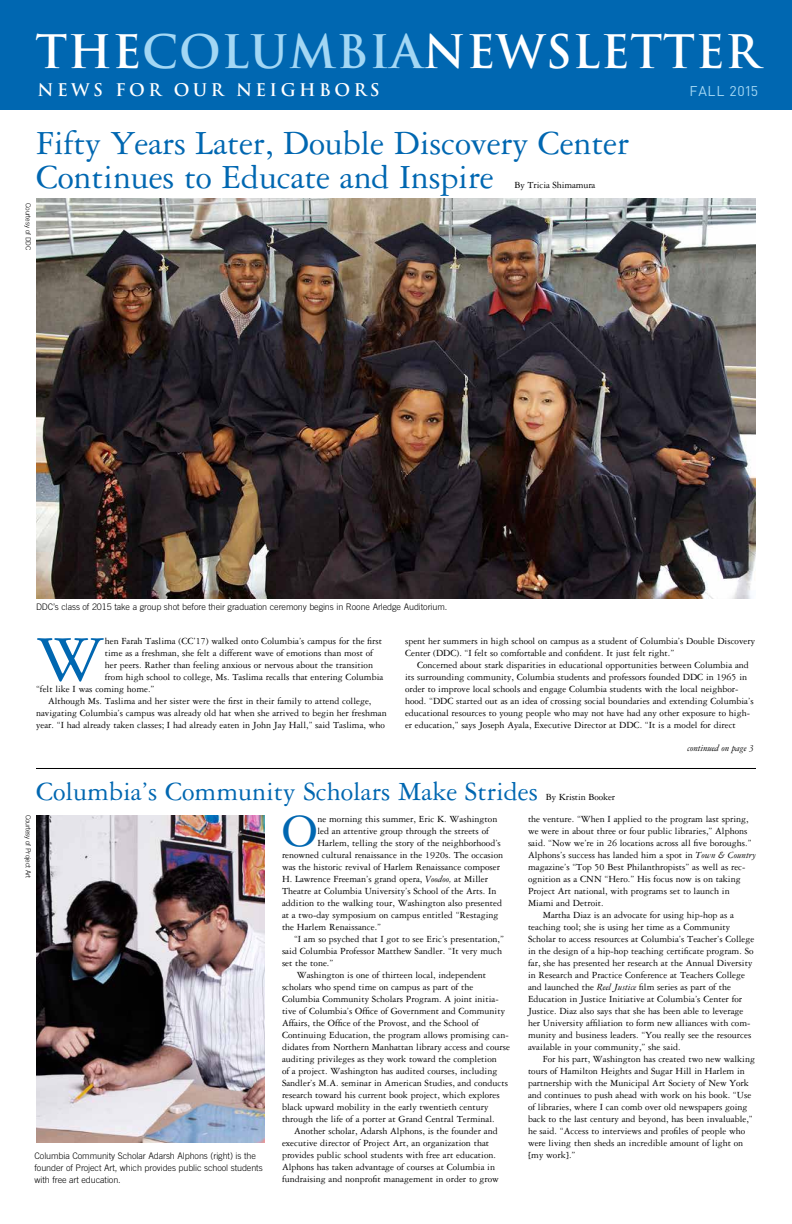
<style>
.page{position:relative;width:792px;height:1224px;background:#fff}
.page>*{position:absolute;margin:0;border:0;box-sizing:border-box;transform-origin:0 0}
.t1{font:68.8px "Garamond Three";color:#0067b1}
.t2{font:49.2px "Garamond Three";color:#0067b1}
.t3{font:700 45px "Trajan";letter-spacing:.02em;color:#fff}
.t4{font:36px/34px "Garamond Three";letter-spacing:-.005em;color:#0067b1}
.t5{font:28px "Garamond Three";color:#0067b1}
.t6{font:700 17px "Trajan";letter-spacing:.2em;color:#fff}
.t7{font:14px "DIN";letter-spacing:.05em;color:#a3d7f4}
.t8{font:10px/12px "Garamond Three";color:#000}
.t9{font:italic 10px "Garamond Three";letter-spacing:-.01em;color:#000}
.t10{font:300 9px/12px "Trade Gothic";letter-spacing:-.01em;color:#000}
.t11{font:300 7px "Trade Gothic";letter-spacing:-.02em;color:#000}
.s1{color:#a3d7f4}
.s2{font-style:italic}
</style>
<div class="page">
<div style="left:0;top:0;width:792px;height:110px;background:#0067b1"></div>
<hr style="left:36px;top:768px;width:720px;height:1px;background:#000">
<img style="left:36px;top:198px;width:720px;height:401px">
<img style="left:36px;top:815px;width:228px;height:328px">
<h3 class="t3" style="left:35px;top:23px;width:726px">THE<span class="s1">COLUMBIA</span>NEWSLETTER</h3>
<h3 class="t6" style="left:38px;top:79px;width:344px">NEWS FOR OUR NEIGHBORS</h3>
<h3 class="t7" style="left:690px;top:82px;width:70px">FALL 2015</h3>
<h3 class="t4" style="left:36px;top:126px;width:594px">Fifty Years Later, Double Discovery Center<br>Continues to Educate and Inspire</h3>
<p class="t8" style="left:515px;top:179px;width:82px">By Tricia Shimamura</p>
<p class="t11" style="left:33px;top:203px;width:49px;rotate:90deg">Courtesy of DDC</p>
<p class="t10" style="left:36px;top:601px;width:413px">DDC’s class of 2015 take a group shot before their graduation ceremony begins in Roone Arledge Auditorium.</p>
<h1 class="t1" style="left:36px;top:622px;width:70px">W</h1>
<p class="t8" style="left:105px;top:635px;width:279px">hen Farah Taslima (CC’17) walked onto Columbia’s campus for the first</p>
<p class="t8" style="left:105px;top:647px;width:270px">time as a freshman, she felt a different wave of emotions than most of</p>
<p class="t8" style="left:105px;top:659px;width:270px">her peers. Rather than feeling anxious or nervous about the transition</p>
<p class="t8" style="left:105px;top:671px;width:280px">from high school to college, Ms. Taslima recalls that entering Columbia</p>
<p class="t8" style="left:36px;top:683px;width:120px">“felt like I was coming home.”</p>
<p class="t8" style="left:48px;top:695px;width:325px">Although Ms. Taslima and her sister were the first in their family to attend college,</p>
<p class="t8" style="left:36px;top:707px;width:352px">navigating Columbia’s campus was already old hat when she arrived to begin her freshman</p>
<p class="t8" style="left:36px;top:719px;width:350px">year. “I had already taken classes; I had already eaten in John Jay Hall,” said Taslima, who</p>
<p class="t8" style="left:405px;top:635px;width:352px">spent her summers in high school on campus as a student of Columbia’s Double Discovery<br>Center (DDC). “I felt so comfortable and confident. It just felt right.”</p>
<p class="t8" style="left:405px;top:659px;width:350px;text-indent:12px">Concerned about stark disparities in educational opportunities between Columbia and its surrounding community, Columbia students and professors founded DDC in 1965 in order to improve local schools and engage Columbia students with the local neighbor&shy;hood. “DDC started out as an idea of crossing social boundaries and extending Columbia’s educational resources to young people who may not have had any other exposure to high&shy;er education,” says Joseph Ayala, Executive Director at DDC. “It is a model for direct</p>
<p class="t9" style="left:688px;top:743px;width:68px">continued on page 3</p>
<h3 class="t5" style="left:36px;top:776px;width:504px">Columbia’s Community Scholars Make Strides</h3>
<p class="t8" style="left:546px;top:791px;width:71px">By Kristin Booker</p>
<p class="t11" style="left:33px;top:814px;width:65px;rotate:90deg">Courtesy of Project Art</p>
<p class="t10" style="left:35px;top:1150px;width:230px">Columbia Community Scholar Adarsh Alphons (right) is the founder of Project Art, which provides public school students with free art education.</p>
<h2 class="t2" style="left:282px;top:805px;width:37px">O</h2>
<p class="t8" style="left:318px;top:813px;width:181px">ne morning this summer, Eric K. Washington</p>
<p class="t8" style="left:318px;top:825px;width:173px">led an attentive group through the streets of</p>
<p class="t8" style="left:318px;top:837px;width:185px">Harlem, telling the story of the neighborhood’s</p>
<p class="t8" style="left:282px;top:849px;width:223px">renowned cultural renaissance in the 1920s. The occasion</p>
<p class="t8" style="left:282px;top:861px;width:220px">was the historic revival of Harlem Renaissance composer</p>
<p class="t8" style="left:282px;top:873px;width:208px">H. Lawrence Freeman’s grand opera, <span class="s2">Voodoo,</span> at Miller</p>
<p class="t8" style="left:282px;top:885px;width:216px">Theatre at Columbia University’s School of the Arts. In</p>
<p class="t8" style="left:282px;top:897px;width:222px">addition to the walking tour, Washington also presented</p>
<p class="t8" style="left:282px;top:909px;width:218px">at a two-day symposium on campus entitled “Restaging</p>
<p class="t8" style="left:282px;top:921px;width:101px">the Harlem Renaissance.”</p>
<p class="t8" style="left:294px;top:933px;width:211px">“I am so psyched that I got to see Eric’s presentation,”</p>
<p class="t8" style="left:282px;top:945px;width:222px">said Columbia Professor Matthew Sandler. “It very much</p>
<p class="t8" style="left:282px;top:957px;width:53px">set the tone.”</p>
<p class="t8" style="left:297px;top:969px;width:191px">Washington is one of thirteen local, independent</p>
<p class="t8" style="left:282px;top:981px;width:193px">scholars who spend time on campus as part of the</p>
<p class="t8" style="left:282px;top:993px;width:218px">Columbia Community Scholars Program. A joint initia-</p>
<p class="t8" style="left:282px;top:1005px;width:225px">tive of Columbia’s Office of Government and Community</p>
<p class="t8" style="left:282px;top:1017px;width:198px">Affairs, the Office of the Provost, and the School of</p>
<p class="t8" style="left:282px;top:1029px;width:228px">Continuing Education, the program allows promising can-</p>
<p class="t8" style="left:282px;top:1041px;width:230px">didates from Northern Manhattan library access and course</p>
<p class="t8" style="left:282px;top:1053px;width:216px">auditing privileges as they work toward the completion</p>
<p class="t8" style="left:282px;top:1065px;width:217px">of a project. Washington has audited courses, including</p>
<p class="t8" style="left:282px;top:1077px;width:228px">Sandler’s M.A. seminar in American Studies, and conducts</p>
<p class="t8" style="left:282px;top:1089px;width:219px">research toward his current book project, which explores</p>
<p class="t8" style="left:282px;top:1101px;width:208px">black upward mobility in the early twentieth century</p>
<p class="t8" style="left:282px;top:1113px;width:214px">through the life of a porter at Grand Central Terminal.</p>
<p class="t8" style="left:294px;top:1125px;width:205px">Another scholar, Adarsh Alphons, is the founder and</p>
<p class="t8" style="left:282px;top:1137px;width:209px">executive director of Project Art, an organization that</p>
<p class="t8" style="left:282px;top:1149px;width:215px">provides public school students with free art education.</p>
<p class="t8" style="left:282px;top:1161px;width:215px">Alphons has taken advantage of courses at Columbia in</p>
<p class="t8" style="left:282px;top:1173px;width:218px">fundraising and nonprofit management in order to grow</p>
<p class="t8" style="left:528px;top:813px;width:222px">the venture. “When I applied to the program last spring,</p>
<p class="t8" style="left:528px;top:825px;width:221px">we were in about three or four public libraries,” Alphons</p>
<p class="t8" style="left:528px;top:837px;width:225px">said. “Now we’re in 26 locations across all five boroughs.”</p>
<p class="t8" style="left:528px;top:849px;width:230px">Alphons’s success has landed him a spot in <span class="s2">Town &amp; Country</span></p>
<p class="t8" style="left:528px;top:861px;width:219px">magazine’s “Top 50 Best Philanthropists” as well as rec-</p>
<p class="t8" style="left:528px;top:873px;width:214px">ognition as a CNN “Hero.” His focus now is on taking</p>
<p class="t8" style="left:528px;top:885px;width:203px">Project Art national, with programs set to launch in</p>
<p class="t8" style="left:528px;top:897px;width:77px">Miami and Detroit.</p>
<p class="t8" style="left:543px;top:909px;width:193px">Martha Diaz is an advocate for using hip-hop as a</p>
<p class="t8" style="left:528px;top:921px;width:204px">teaching tool; she is using her time as a Community</p>
<p class="t8" style="left:528px;top:933px;width:228px">Scholar to access resources at Columbia’s Teacher’s College</p>
<p class="t8" style="left:528px;top:945px;width:227px">in the design of a hip-hop teaching certificate program. So</p>
<p class="t8" style="left:528px;top:957px;width:226px">far, she has presented her research at the Annual Diversity</p>
<p class="t8" style="left:528px;top:969px;width:219px">in Research and Practice Conference at Teachers College</p>
<p class="t8" style="left:528px;top:981px;width:205px">and launched the <span class="s2">Reel Justice</span> film series as part of the</p>
<p class="t8" style="left:528px;top:993px;width:216px">Education in Justice Initiative at Columbia’s Center for</p>
<p class="t8" style="left:528px;top:1005px;width:217px">Justice. Diaz also says that she has been able to leverage</p>
<p class="t8" style="left:528px;top:1017px;width:224px">her University affiliation to form new alliances with com-</p>
<p class="t8" style="left:528px;top:1029px;width:225px">munity and business leaders. “You really see the resources</p>
<p class="t8" style="left:528px;top:1041px;width:154px">available in your community,” she said.</p>
<p class="t8" style="left:543px;top:1053px;width:214px">For his part, Washington has created two new walking</p>
<p class="t8" style="left:528px;top:1065px;width:218px">tours of Hamilton Heights and Sugar Hill in Harlem in</p>
<p class="t8" style="left:528px;top:1077px;width:222px">partnership with the Municipal Art Society of New York</p>
<p class="t8" style="left:528px;top:1089px;width:225px">and continues to push ahead with work on his book. “Use</p>
<p class="t8" style="left:528px;top:1101px;width:221px">of libraries, where I can comb over old newspapers going</p>
<p class="t8" style="left:528px;top:1113px;width:226px">back to the last century and beyond, has been invaluable,”</p>
<p class="t8" style="left:528px;top:1125px;width:219px">he said. “Access to interviews and profiles of people who</p>
<p class="t8" style="left:528px;top:1137px;width:217px">were living then sheds an incredible amount of light on</p>
<p class="t8" style="left:528px;top:1149px;width:49px">[my work].”</p>
</div>
